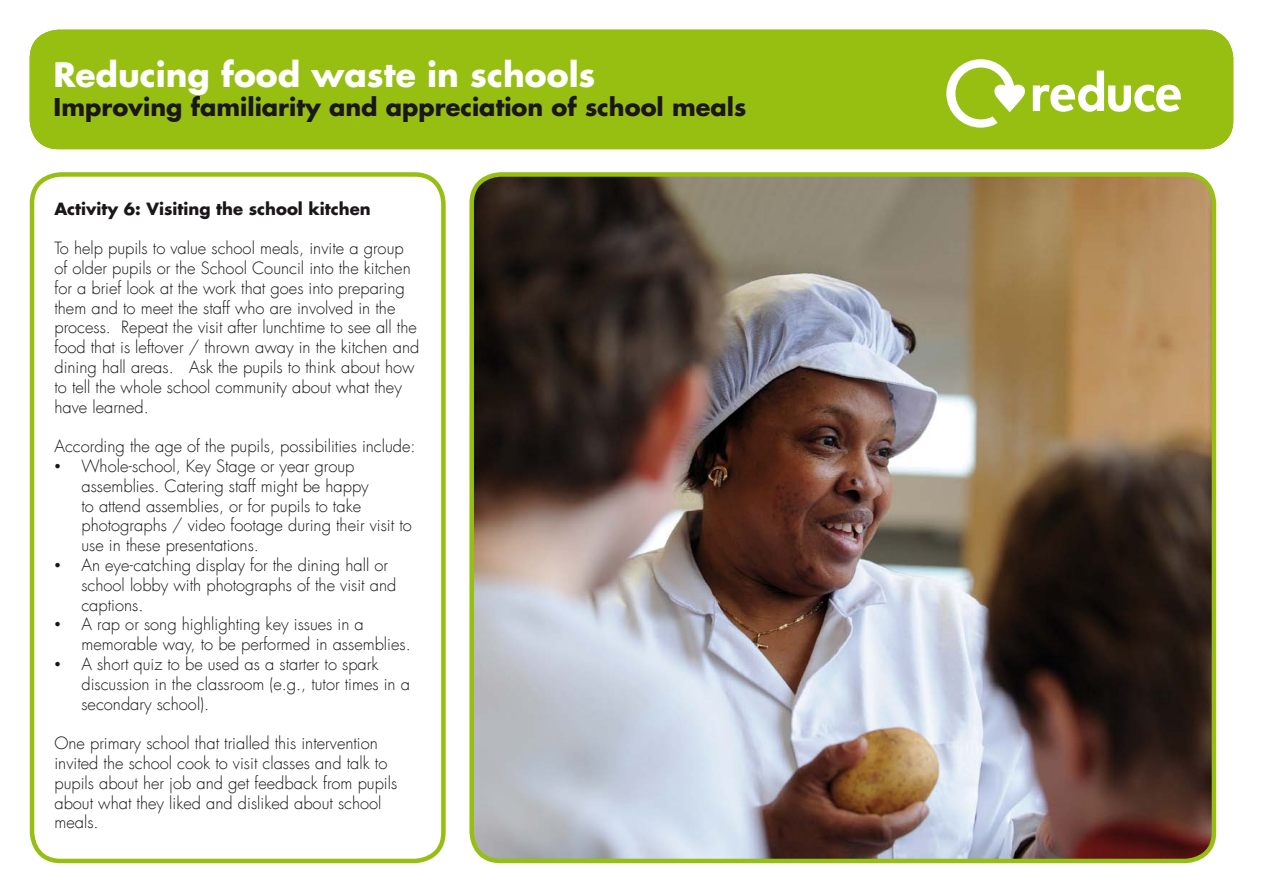
<style>
.page{position:relative;width:1263px;height:893px;background:#fff}
.page>*{position:absolute;margin:0;border:0;box-sizing:border-box;transform-origin:0 0}
.t1{font:700 33px "Futura LT";color:#fff}
.t2{font:700 24px "Futura LT";color:#1a161a}
.t3{font:700 24px "Futura LT";color:#fff}
.t4{font:300 16.5px/19.8px "Futura LT";color:#1a161a}
.t5{font:700 16.5px "Futura LT";color:#1a161a}
.s1{font-family:"Times New Roman";font-weight:400;font-size:18px}
</style>
<div class="page">
<div style="left:30px;top:30px;width:1203px;height:119px;background:#97bf12;border-radius:29px"></div>
<div style="left:30px;top:172px;width:416px;height:691px;border:4px solid #97bf12;border-radius:29px"></div>
<img style="left:474px;top:177px;width:740px;height:684px">
<div style="left:469px;top:172px;width:747px;height:691px;border:4px solid #97bf12;border-radius:29px"></div>
<svg style="left:946px;top:59px;width:79px;height:69px"></svg>
<svg style="left:1033px;top:70px;width:148px;height:42px"></svg>
<h1 class="t1" style="left:54px;top:52px;width:543px">Reducing food waste in schools</h1>
<h2 class="t2" style="left:54px;top:91px;width:694px">Improving familiarity and appreciation of school meals</h2>
<h2 class="t3" style="left:54px;top:55px;width:550px">A toolkit for reducing food waste in schools</h2>
<h2 class="t2" style="left:54px;top:84px;width:284px">Meals cooked to order</h2>
<p class="t5" style="left:54px;top:197px;width:318px">Activity 6: Visiting the school kitchen</p>
<p class="t4" style="left:54px;top:239px;width:366px">To help pupils to value school meals, invite a group of older pupils or the School Council into the kitchen for a brief look at the work that goes into preparing them and to meet the staff who are involved in the process. Repeat the visit after lunchtime to see all the food that is leftover / thrown away in the kitchen and dining hall areas. Ask the pupils to think about how to tell the whole school community about what they have learned.</p>
<p class="t4" style="left:54px;top:437px;width:363px">According the age of the pupils, possibilities include:</p>
<p class="t4" style="left:81px;top:457px;width:332px;text-indent:-27px"><span class="s1">•</span> Whole-school, Key Stage or year group assemblies. Catering staff might be happy<br>to attend assemblies, or for pupils to take photographs / video footage during their visit to use in these presentations.</p>
<p class="t4" style="left:81px;top:556px;width:316px;text-indent:-27px"><span class="s1">•</span> An eye-catching display for the dining hall or school lobby with photographs of the visit and captions.</p>
<p class="t4" style="left:81px;top:615px;width:331px;text-indent:-27px"><span class="s1">•</span> A rap or song highlighting key issues in a memorable way, to be performed in assemblies.</p>
<p class="t4" style="left:81px;top:655px;width:330px;text-indent:-27px"><span class="s1">•</span> A short quiz to be used as a starter to spark discussion in the classroom (e.g., tutor times in a secondary school).</p>
<p class="t4" style="left:54px;top:734px;width:344px">One primary school that trialled this intervention invited the school cook to visit classes and talk to pupils about her job and get feedback from pupils about what they liked and disliked about school meals.</p>
</div>
